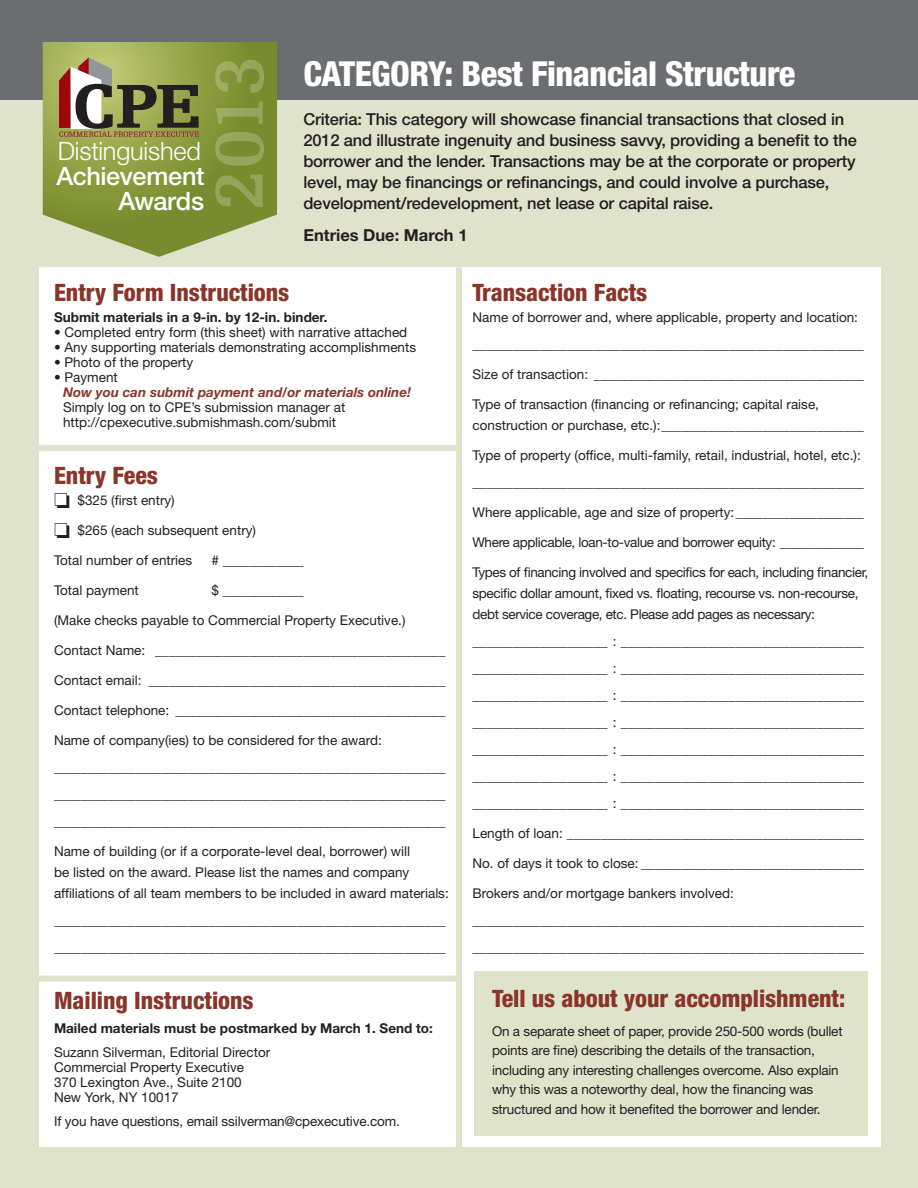
<style>
.page{position:relative;width:918px;height:1188px;background:#e0e3cb}
.page>*{position:absolute;margin:0;border:0;box-sizing:border-box;transform-origin:0 0}
.t1{font:800 condensed 34.5px "Helvetica Neue LT Std";letter-spacing:-.015em;color:#fff}
.t2{font:500 25.35px/24.9px "Helvetica Neue LT Std";letter-spacing:-.015em;color:#fff;text-align:right}
.t3{font:800 condensed 24px "Helvetica Neue LT Std";color:#89352a}
.t4{font:500 16.5px/21px "Helvetica Neue LT Std";letter-spacing:-.01em;color:#231f20}
.t5{font:700 16.5px "Helvetica Neue LT Std";color:#231f20}
.t6{font:13.5px/27px "Helvetica Neue LT Std";color:#231f20}
.t7{font:13.5px/21px "Helvetica Neue LT Std";letter-spacing:-.025em;color:#231f20}
.t8{font:700 13.5px "Helvetica Neue LT Std";color:#231f20}
.t9{font:italic 700 13.5px "Helvetica Neue LT Std";color:#89352a}
.s1{font-weight:300}
</style>
<div class="page">
<div style="left:0;top:0;width:918px;height:100px;background:#6c6d70"></div>
<div style="left:39px;top:267px;width:841px;height:880px;background:#fff"></div>
<div style="left:474px;top:971px;width:394px;height:165px;background:#e0e3cb"></div>
<div style="left:39px;top:445px;width:419px;height:6px;background:#e0e3cb"></div>
<div style="left:39px;top:976px;width:419px;height:6px;background:#e0e3cb"></div>
<div style="left:456px;top:267px;width:6px;height:880px;background:#e0e3cb"></div>
<svg style="left:43px;top:42px;width:234px;height:215px"></svg>
<svg style="left:59px;top:57px;width:140px;height:80px;background:#8d8659"></svg>
<svg style="left:215px;top:175px;width:48px;height:32px;background:#879745"></svg>
<svg style="left:215px;top:60px;width:49px;height:106px;background:#879844"></svg>
<p class="t2" style="left:57px;top:138px;width:150px"><span class="s1">Distinguished<br></span>Achievement<br>Awards</p>
<p class="t1" style="left:303px;top:52px;width:494px">CATEGORY: Best Financial Structure</p>
<p class="t4" style="left:303px;top:109px;width:555px">Criteria: This category will showcase financial transactions that closed in 2012 and illustrate ingenuity and business savvy, providing a benefit to the borrower and the lender. Transactions may be at the corporate or property level, may be financings or refinancings, and could involve a purchase, development/redevelopment, net lease or capital raise.</p>
<p class="t5" style="left:303px;top:225px;width:166px">Entries Due: March 1</p>
<p class="t3" style="left:54px;top:278px;width:237px">Entry Form Instructions</p>
<p class="t8" style="left:54px;top:309px;width:275px">Submit materials in a 9-in. by 12-in. binder.</p>
<p class="t6" style="left:54px;top:319px;width:355px">• Completed entry form (this sheet) with narrative attached</p>
<p class="t6" style="left:54px;top:334px;width:364px">• Any supporting materials demonstrating accomplishments</p>
<p class="t6" style="left:54px;top:349px;width:141px">• Photo of the property</p>
<p class="t6" style="left:54px;top:364px;width:65px">• Payment</p>
<p class="t9" style="left:63px;top:384px;width:350px">Now you can submit payment and/or materials online!</p>
<p class="t6" style="left:63px;top:400px;width:284px;line-height:15px">Simply log on to CPE’s submission manager at http://cpexecutive.submishmash.com/submit</p>
<p class="t3" style="left:54px;top:461px;width:105px">Entry Fees</p>
<p class="t6" style="left:54px;top:487px;width:122px">❏ $325 (first entry)</p>
<p class="t6" style="left:54px;top:517px;width:204px">❏ $265 (each subsequent entry)</p>
<p class="t6" style="left:54px;top:547px;width:140px">Total number of entries</p>
<p class="t6" style="left:212px;top:547px;width:94px"># ____________</p>
<p class="t6" style="left:54px;top:577px;width:86px">Total payment</p>
<p class="t6" style="left:212px;top:577px;width:94px">$ ____________</p>
<p class="t6" style="left:54px;top:607px;width:353px">(Make checks payable to Commercial Property Executive.)</p>
<p class="t6" style="left:54px;top:637px;width:393px">Contact Name: ___________________________________________</p>
<p class="t6" style="left:54px;top:667px;width:393px">Contact email: ____________________________________________</p>
<p class="t6" style="left:54px;top:697px;width:393px">Contact telephone: ________________________________________</p>
<p class="t6" style="left:54px;top:727px;width:393px">Name of company(ies) to be considered for the award: __________________________________________________________ __________________________________________________________ __________________________________________________________</p>
<p class="t6" style="left:54px;top:841px;width:396px;line-height:21px">Name of building (or if a corporate-level deal, borrower) will<br>be listed on the award. Please list the names and company affiliations of all team members to be included in award materials:</p>
<p class="t6" style="left:54px;top:907px;width:393px">__________________________________________________________ __________________________________________________________</p>
<p class="t3" style="left:54px;top:986px;width:201px">Mailing Instructions</p>
<p class="t8" style="left:54px;top:1020px;width:380px">Mailed materials must be postmarked by March 1. Send to:</p>
<p class="t6" style="left:54px;top:1045px;width:218px;line-height:15px">Suzann Silverman, Editorial Director<br>Commercial Property Executive<br>370 Lexington Ave., Suite 2100<br>New York, NY 10017</p>
<p class="t6" style="left:54px;top:1108px;width:347px">If you have questions, email ssilverman@cpexecutive.com.</p>
<p class="t3" style="left:472px;top:278px;width:176px">Transaction Facts</p>
<p class="t6" style="left:472px;top:304px;width:393px">Name of borrower and, where applicable, property and location: __________________________________________________________</p>
<p class="t6" style="left:472px;top:361px;width:393px">Size of transaction: ________________________________________</p>
<p class="t6" style="left:472px;top:394px;width:393px;line-height:21px">Type of transaction (financing or refinancing; capital raise, construction or purchase, etc.):______________________________</p>
<p class="t6" style="left:472px;top:442px;width:393px">Type of property (office, multi-family, retail, industrial, hotel, etc.): __________________________________________________________</p>
<p class="t6" style="left:472px;top:499px;width:393px">Where applicable, age and size of property:___________________</p>
<p class="t7" style="left:472px;top:532px;width:393px">Where applicable, loan-to-value and borrower equity: _____________</p>
<p class="t7" style="left:472px;top:562px;width:397px">Types of financing involved and specifics for each, including financier, specific dollar amount, fixed vs. floating, recourse vs. non-recourse, debt service coverage, etc. Please add pages as necessary:</p>
<p class="t6" style="left:472px;top:628px;width:393px">____________________ : ____________________________________</p>
<p class="t6" style="left:472px;top:655px;width:393px">____________________ : ____________________________________</p>
<p class="t6" style="left:472px;top:682px;width:393px">____________________ : ____________________________________</p>
<p class="t6" style="left:472px;top:709px;width:393px">____________________ : ____________________________________</p>
<p class="t6" style="left:472px;top:736px;width:393px">____________________ : ____________________________________</p>
<p class="t6" style="left:472px;top:763px;width:393px">____________________ : ____________________________________</p>
<p class="t6" style="left:472px;top:790px;width:393px">____________________ : ____________________________________</p>
<p class="t6" style="left:472px;top:820px;width:393px">Length of loan: ____________________________________________</p>
<p class="t6" style="left:472px;top:850px;width:393px">No. of days it took to close: _________________________________</p>
<p class="t6" style="left:472px;top:880px;width:393px">Brokers and/or mortgage bankers involved: __________________________________________________________ __________________________________________________________</p>
<p class="t3" style="left:492px;top:984px;width:355px">Tell us about your accomplishment:</p>
<p class="t6" style="left:492px;top:1021px;width:352px;line-height:19.5px">On a separate sheet of paper, provide 250-500 words (bullet points are fine) describing the details of the transaction, including any interesting challenges overcome. Also explain why this was a noteworthy deal, how the financing was structured and how it benefited the borrower and lender.</p>
</div>
